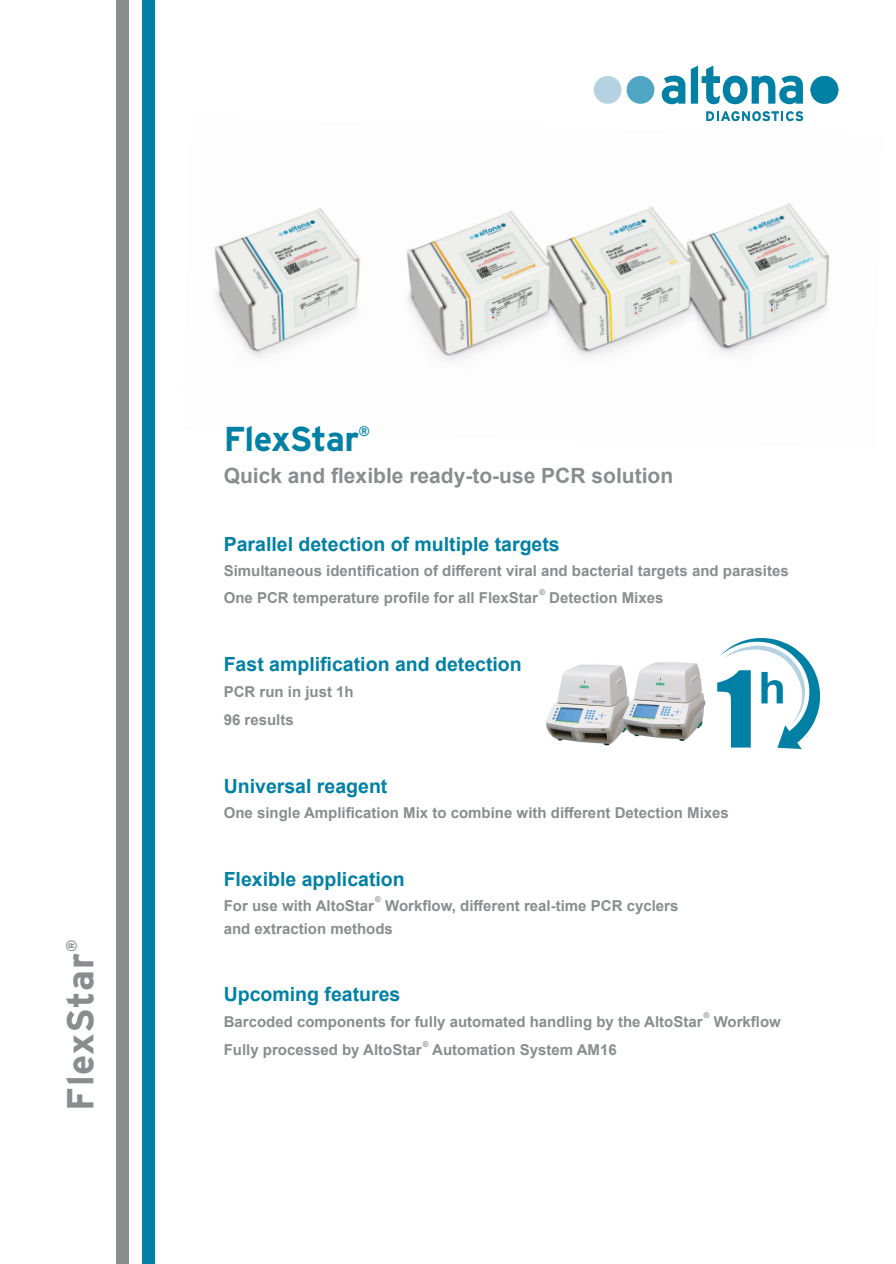
<style>
.page{position:relative;width:896px;height:1264px;background:#fff}
.page>*{position:absolute;margin:0;border:0;box-sizing:border-box;transform-origin:0 0}
.t1{font:700 37.5px "Interstate";letter-spacing:.02em;color:#8a8d8e}
.t2{font:700 34.5px "Interstate";letter-spacing:-.025em;color:#0080a5}
.t3{font:700 21px "Arial";color:#8a8d8e}
.t4{font:700 19.5px "Arial";color:#0080a5}
.t5{font:700 15px "Arial";color:#8a8d8e}
.t6{font:700 15px "Interstate";color:#8a8d8e}
.t7{font:700 13.8px "Interstate";color:#0080a5}
.t8{font:700 7.8px "Arial";color:#8a8d8e}
</style>
<div class="page">
<img style="left:214px;top:203px;width:616px;height:158px">
<div style="left:116px;top:0;width:13px;height:1263px;background:#8a8d8e"></div>
<div style="left:142px;top:0;width:13px;height:1263px;background:#0080a5"></div>
<svg style="left:662px;top:76px;width:23px;height:28px"></svg>
<svg style="left:691px;top:65px;width:112px;height:39px"></svg>
<div style="left:593px;top:76px;width:28px;height:28px;background:#b4d2e2;border-radius:50%"></div>
<div style="left:626px;top:76px;width:28px;height:28px;background:#4fa6c4;border-radius:50%"></div>
<div style="left:810px;top:76px;width:28px;height:28px;background:#0080a5;border-radius:50%"></div>
<svg style="left:706px;top:111px;width:97px;height:10px"></svg>
<svg style="left:717px;top:638px;width:103px;height:111px"></svg>
<img style="left:546px;top:662px;width:160px;height:84px">
<p class="t6" style="left:62px;top:951px;width:14px;rotate:-90deg">®</p>
<p class="t1" style="left:58px;top:1110px;width:159px;rotate:-90deg">FlexStar</p>
<p class="t2" style="left:224px;top:418px;width:137px">FlexStar</p>
<p class="t7" style="left:358px;top:422px;width:13px">®</p>
<p class="t3" style="left:224px;top:460px;width:451px">Quick and flexible ready-to-use PCR solution</p>
<p class="t4" style="left:224px;top:530px;width:337px">Parallel detection of multiple targets</p>
<p class="t5" style="left:224px;top:560px;width:566px">Simultaneous identification of different viral and bacterial targets and parasites</p>
<p class="t5" style="left:224px;top:587px;width:316px">One PCR temperature profile for all FlexStar</p>
<p class="t8" style="left:539px;top:586px;width:7px">®</p>
<p class="t5" style="left:549px;top:587px;width:116px">Detection Mixes</p>
<p class="t4" style="left:224px;top:650px;width:299px">Fast amplification and detection</p>
<p class="t5" style="left:224px;top:680px;width:132px">PCR run in just 1h</p>
<p class="t5" style="left:224px;top:709px;width:72px">96 results</p>
<p class="t4" style="left:224px;top:771px;width:165px">Universal reagent</p>
<p class="t5" style="left:224px;top:802px;width:506px">One single Amplification Mix to combine with different Detection Mixes</p>
<p class="t4" style="left:224px;top:864px;width:182px">Flexible application</p>
<p class="t5" style="left:224px;top:895px;width:152px">For use with AltoStar</p>
<p class="t8" style="left:375px;top:894px;width:7px">®</p>
<p class="t5" style="left:385px;top:895px;width:295px">Workflow, different real-time PCR cyclers</p>
<p class="t5" style="left:224px;top:917px;width:171px">and extraction methods</p>
<p class="t4" style="left:224px;top:980px;width:178px">Upcoming features</p>
<p class="t5" style="left:224px;top:1010px;width:480px">Barcoded components for fully automated handling by the AltoStar</p>
<p class="t8" style="left:704px;top:1009px;width:7px">®</p>
<p class="t5" style="left:713px;top:1010px;width:69px">Workflow</p>
<p class="t8" style="left:423px;top:1038px;width:7px">®</p>
<p class="t5" style="left:224px;top:1039px;width:199px">Fully processed by AltoStar</p>
<p class="t5" style="left:432px;top:1039px;width:186px">Automation System AM16</p>
</div>
